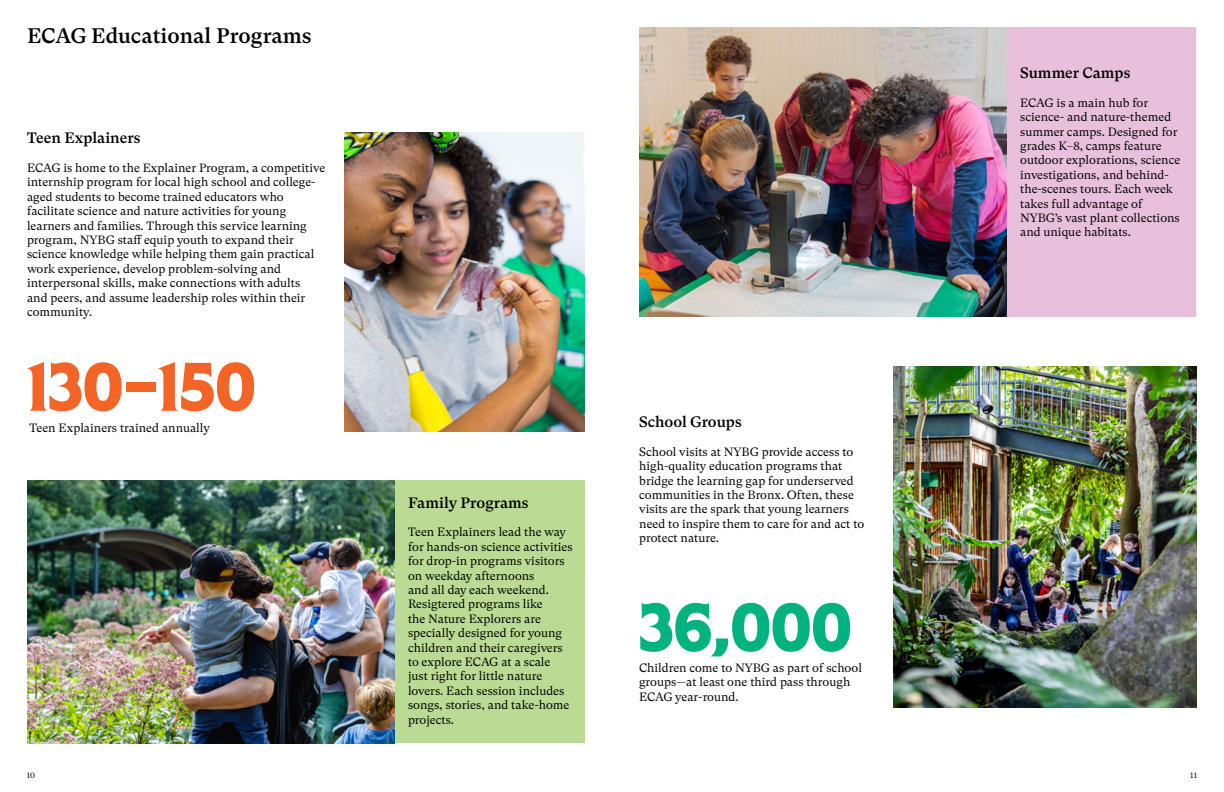
<style>
.page{position:relative;width:1224px;height:792px;background:#fff}
.page>*{position:absolute;margin:0;border:0;box-sizing:border-box;transform-origin:0 0}
.t1{font:800 56px "NY Botanical Gothic";color:#f26527}
.t2{font:800 56px "NY Botanical Gothic";color:#00b37e}
.t3{font:500 21px "GT Super NYBG";letter-spacing:-.005em;color:#000}
.t4{font:500 15px "GT Super NYBG";color:#000}
.t5{font:12px/14.4px "GT Super NYBG";color:#000}
.t6{font:8px "GT Super NYBG";color:#000}
</style>
<div class="page">
<div style="left:395px;top:480px;width:189px;height:263px;background:#bbdb94"></div>
<div style="left:1006px;top:27px;width:190px;height:290px;background:#e8c0db"></div>
<img style="left:344px;top:132px;width:241px;height:300px">
<img style="left:639px;top:27px;width:367px;height:290px">
<img style="left:27px;top:480px;width:367px;height:263px">
<img style="left:893px;top:366px;width:304px;height:342px">
<h2 class="t3" style="left:27px;top:24px;width:286px">ECAG Educational Programs</h2>
<p class="t4" style="left:27px;top:129px;width:115px">Teen Explainers</p>
<p class="t5" style="left:27px;top:161px;width:300px">ECAG is home to the Explainer Program, a competitive internship program for local high school and college&shy;aged students to become trained educators who facilitate science and nature activities for young learners and families. Through this service learning program, NYBG staff equip youth to expand their science knowledge while helping them gain practical work experience, develop problem-solving and interpersonal skills, make connections with adults<br>and peers, and assume leadership roles within their community.</p>
<h1 class="t1" style="left:27px;top:345px;width:230px">130–150</h1>
<p class="t5" style="left:29px;top:421px;width:182px">Teen Explainers trained annually</p>
<p class="t4" style="left:408px;top:494px;width:122px">Family Programs</p>
<p class="t5" style="left:408px;top:525px;width:166px">Teen Explainers lead the way for hands-on science activities for drop-in programs visitors on weekday afternoons<br>and all day each weekend.<br>Resigtered programs like<br>the Nature Explorers are specially designed for young children and their caregivers to explore ECAG at a scale just right for little nature lovers. Each session includes songs, stories, and take-home projects.</p>
<p class="t4" style="left:639px;top:413px;width:104px">School Groups</p>
<p class="t5" style="left:639px;top:445px;width:227px">School visits at NYBG provide access to high-quality education programs that bridge the learning gap for underserved communities in the Bronx. Often, these visits are the spark that young learners need to inspire them to care for and act to protect nature.</p>
<h1 class="t2" style="left:639px;top:585px;width:214px">36,000</h1>
<p class="t5" style="left:639px;top:661px;width:225px">Children come to NYBG as part of school groups—at least one third pass through<br>ECAG year-round.</p>
<p class="t4" style="left:1020px;top:64px;width:112px">Summer Camps</p>
<p class="t5" style="left:1020px;top:96px;width:162px">ECAG is a main hub for science- and nature-themed summer camps. Designed for grades K–8, camps feature outdoor explorations, science investigations, and behind&shy;the-scenes tours. Each week takes full advantage of<br>NYBG’s vast plant collections and unique habitats.</p>
<p class="t6" style="left:27px;top:771px;width:10px">10</p>
<p class="t6" style="left:1190px;top:771px;width:8px">11</p>
</div>
